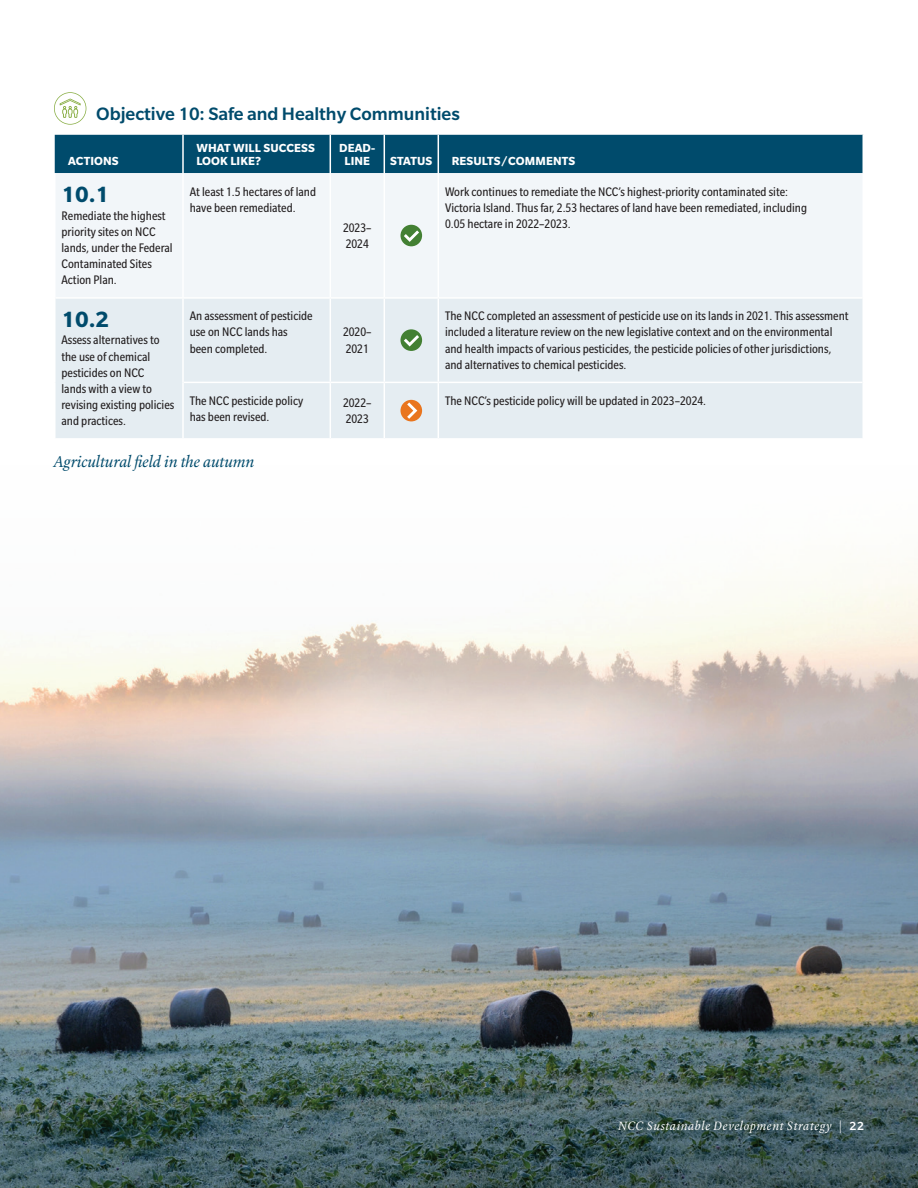
<style>
.page{position:relative;width:918px;height:1188px;background:#fff}
.page>*{position:absolute;margin:0;border:0;box-sizing:border-box;transform-origin:0 0}
.TABLE_goal{font:700 24px "Slate Std";color:#004b6c}
.ACTIONS_sub__goals{font:500 19.5px "Slate Std";color:#004b6c}
.CAPTIONS{font:italic 16.5px "Laurentian Std";color:#004b6c}
.TABLE_body{font:condensed 13.5px/16.2px "Slate Std";color:#231f20}
.TABLE_heading{font:700 12.75px/12.8px "Slate Std";letter-spacing:.01em;color:#fff}
.t1{font:italic 12.75px "Laurentian Std";letter-spacing:.05em;color:#fff}
.s1{font-family:"Slate Std";font-weight:500;font-style:normal}
</style>
<div class="page">
<img style="left:0;top:565px;width:918px;height:453px">
<svg style="left:0;top:1018px;width:918px;height:170px;background:#475f5f"></svg>
<svg style="left:54px;top:92px;width:32px;height:33px"></svg>
<div style="left:55px;top:135px;width:807px;height:38px;background:#004b6c"></div>
<div style="left:56px;top:173px;width:806px;height:124px;background:#f2f6f9"></div>
<div style="left:56px;top:299px;width:806px;height:139px;background:#e5edf2"></div>
<hr style="left:182px;top:135px;width:2px;height:38px;background:#fff">
<hr style="left:330px;top:135px;width:1px;height:38px;background:#fff">
<hr style="left:384px;top:135px;width:1px;height:38px;background:#fff">
<hr style="left:438px;top:135px;width:1px;height:38px;background:#fff">
<hr style="left:182px;top:173px;width:2px;height:124px;background:#fff">
<hr style="left:330px;top:173px;width:1px;height:124px;background:#fff">
<hr style="left:384px;top:173px;width:1px;height:124px;background:#fff">
<hr style="left:438px;top:173px;width:1px;height:124px;background:#fff">
<hr style="left:182px;top:299px;width:2px;height:83px;background:#fff">
<hr style="left:330px;top:299px;width:1px;height:83px;background:#fff">
<hr style="left:384px;top:299px;width:1px;height:83px;background:#fff">
<hr style="left:438px;top:299px;width:1px;height:83px;background:#fff">
<hr style="left:182px;top:382px;width:2px;height:56px;background:#fff">
<hr style="left:330px;top:383px;width:1px;height:55px;background:#fff">
<hr style="left:384px;top:383px;width:1px;height:55px;background:#fff">
<hr style="left:438px;top:383px;width:1px;height:55px;background:#fff">
<hr style="left:184px;top:382px;width:146px;height:1px;background:#fff">
<hr style="left:330px;top:382px;width:54px;height:1px;background:#fff">
<hr style="left:384px;top:382px;width:54px;height:1px;background:#fff">
<hr style="left:438px;top:382px;width:424px;height:1px;background:#fff">
<div style="left:400px;top:225px;width:22px;height:21px;background:#438033;border-radius:50%"></div>
<svg style="left:404px;top:230px;width:15px;height:12px"></svg>
<svg style="left:400px;top:329px;width:22px;height:22px"></svg>
<svg style="left:404px;top:335px;width:15px;height:12px"></svg>
<div style="left:400px;top:400px;width:22px;height:21px;background:#e9751e;border-radius:50%"></div>
<svg style="left:407px;top:402px;width:10px;height:17px"></svg>
<p class="ACTIONS_sub__goals" style="left:96px;top:104px;width:365px">Objective 10: Safe and Healthy Communities</p>
<p class="TABLE_heading" style="left:68px;top:154px;width:52px">ACTIONS</p>
<p class="TABLE_heading" style="left:196px;top:141px;width:120px">WHAT WILL SUCCESS<br>LOOK LIKE?</p>
<p class="TABLE_heading" style="left:339px;top:141px;width:38px;text-align:center">DEAD-<br>LINE</p>
<p class="TABLE_heading" style="left:390px;top:154px;width:44px">STATUS</p>
<p class="TABLE_heading" style="left:452px;top:154px;width:125px">RESULTS/COMMENTS</p>
<p class="TABLE_goal" style="left:62px;top:182px;width:49px">10.1</p>
<p class="TABLE_body" style="left:62px;top:207px;width:113px">Remediate the highest priority sites on NCC lands, under the Federal<br>Contaminated Sites<br>Action Plan.</p>
<p class="TABLE_body" style="left:190px;top:183px;width:128px">At least 1.5 hectares of land have been remediated.</p>
<p class="TABLE_body" style="left:343px;top:219px;width:30px">2023–<br>2024</p>
<p class="TABLE_body" style="left:445px;top:183px;width:364px">Work continues to remediate the NCC’s highest-priority contaminated site:<br>Victoria Island. Thus far, 2.53 hectares of land have been remediated, including<br>0.05 hectare in 2022–2023.</p>
<p class="TABLE_body" style="left:190px;top:308px;width:125px">An assessment of pesticide use on NCC lands has been completed.</p>
<p class="TABLE_body" style="left:445px;top:308px;width:405px">The NCC completed an assessment of pesticide use on its lands in 2021. This assessment included a literature review on the new legislative context and on the environmental and health impacts of various pesticides, the pesticide policies of other jurisdictions, and alternatives to chemical pesticides.</p>
<p class="TABLE_goal" style="left:62px;top:307px;width:49px">10.2</p>
<p class="TABLE_body" style="left:62px;top:332px;width:114px">Assess alternatives to the use of chemical pesticides on NCC<br>lands with a view to revising existing policies and practices.</p>
<p class="TABLE_body" style="left:343px;top:324px;width:30px">2020–<br>2021</p>
<p class="TABLE_body" style="left:190px;top:392px;width:115px">The NCC pesticide policy has been revised.</p>
<p class="TABLE_body" style="left:343px;top:395px;width:30px">2022–<br>2023</p>
<p class="TABLE_body" style="left:445px;top:392px;width:263px">The NCC’s pesticide policy will be updated in 2023–2024.</p>
<p class="CAPTIONS" style="left:54px;top:452px;width:202px">Agricultural field in the autumn</p>
<p class="t1" style="left:619px;top:1119px;width:247px">NCC Sustainable Development Strategy | <span class="s1">22</span></p>
</div>
